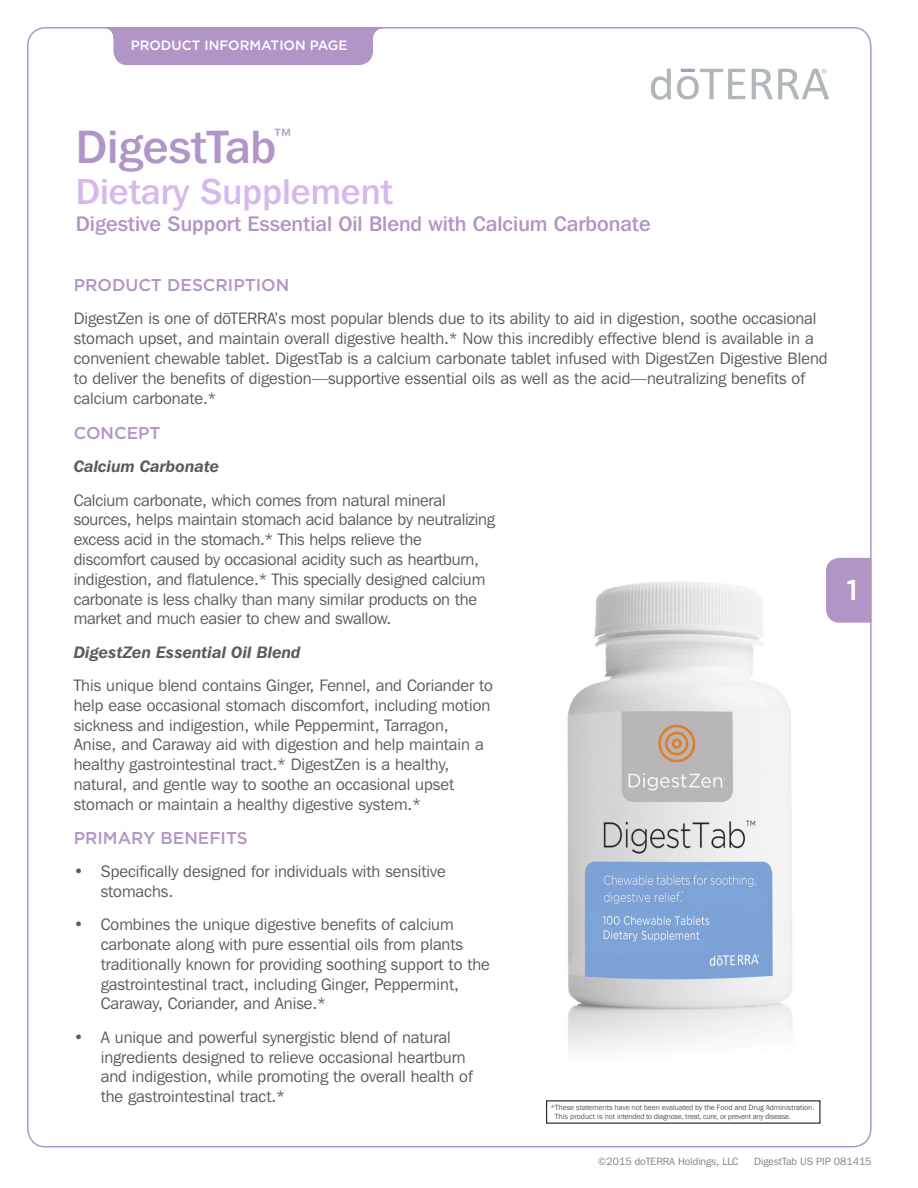
<style>
.page{position:relative;width:918px;height:1188px;background:#fff}
.page>*{position:absolute;margin:0;border:0;box-sizing:border-box;transform-origin:0 0}
.t1{font:500 46.5px "Franklin Gothic IT Cby BT";color:#b195c6}
.t2{font:500 36px "Franklin Gothic IT Cby BT";color:#d6b9ec}
.t3{font:500 28.5px "Gotham";color:#fff}
.t4{font:500 21px "Franklin Gothic IT Cby BT";color:#b195c6}
.t5{font:500 17.1px "Gotham";color:#b195c6}
.t6{font:16.5px/19.8px "Franklin Gothic IT Cby BT";color:#5a5b5d}
.t7{font:italic 600 16.5px "Franklin Gothic IT Cby BT";color:#5a5b5d}
.t8{font:500 13.5px "Gotham";color:#fff}
.t9{font:10.5px "Franklin Gothic IT Cby BT";color:#808285}
.t10{font:7.8px/8.6px "Franklin Gothic";letter-spacing:-.01em;color:#58595b}
</style>
<div class="page">
<svg style="left:103px;top:27px;width:281px;height:39px;background:#b89fcb"></svg>
<div style="left:826px;top:558px;width:46px;height:65px;background:#b195c6"></div>
<svg style="left:677px;top:69px;width:69px;height:30px"></svg>
<svg style="left:651px;top:68px;width:20px;height:32px"></svg>
<svg style="left:752px;top:69px;width:77px;height:30px"></svg>
<img style="left:567px;top:582px;width:225px;height:468px">
<p class="t8" style="left:131px;top:36px;width:218px">PRODUCT INFORMATION PAGE</p>
<h1 class="t1" style="left:76px;top:118px;width:220px">DigestTab<sup>™</sup></h1>
<h2 class="t2" style="left:76px;top:169px;width:319px">Dietary Supplement</h2>
<p class="t4" style="left:76px;top:210px;width:576px">Digestive Support Essential Oil Blend with Calcium Carbonate</p>
<p class="t5" style="left:74px;top:274px;width:217px">PRODUCT DESCRIPTION</p>
<p class="t6" style="left:74px;top:308px;width:755px">DigestZen is one of do–TERRA’s most popular blends due to its ability to aid in digestion, soothe occasional stomach upset, and maintain overall digestive health.* Now this incredibly effective blend is available in a convenient chewable tablet. DigestTab is a calcium carbonate tablet infused with DigestZen Digestive Blend to deliver the benefits of digestion—supportive essential oils as well as the acid—neutralizing benefits of calcium carbonate.*</p>
<p class="t5" style="left:74px;top:422px;width:88px">CONCEPT</p>
<p class="t7" style="left:74px;top:456px;width:147px">Calcium Carbonate</p>
<p class="t6" style="left:74px;top:490px;width:423px">Calcium carbonate, which comes from natural mineral sources, helps maintain stomach acid balance by neutralizing excess acid in the stomach.* This helps relieve the discomfort caused by occasional acidity such as heartburn, indigestion, and flatulence.* This specially designed calcium carbonate is less chalky than many similar products on the market and much easier to chew and swallow.</p>
<p class="t7" style="left:74px;top:642px;width:228px">DigestZen Essential Oil Blend</p>
<p class="t6" style="left:74px;top:675px;width:421px">This unique blend contains Ginger, Fennel, and Coriander to help ease occasional stomach discomfort, including motion sickness and indigestion, while Peppermint, Tarragon, Anise, and Caraway aid with digestion and help maintain a healthy gastrointestinal tract.* DigestZen is a healthy, natural, and gentle way to soothe an occasional upset stomach or maintain a healthy digestive system.*</p>
<p class="t5" style="left:74px;top:827px;width:176px">PRIMARY BENEFITS</p>
<p class="t6" style="left:101px;top:861px;width:347px;text-indent:-27px">• Specifically designed for individuals with sensitive stomachs.</p>
<p class="t6" style="left:101px;top:914px;width:391px;text-indent:-27px">• Combines the unique digestive benefits of calcium carbonate along with pure essential oils from plants traditionally known for providing soothing support to the gastrointestinal tract, including Ginger, Peppermint, Caraway, Coriander, and Anise.*</p>
<p class="t6" style="left:101px;top:1027px;width:373px;text-indent:-27px">• A unique and powerful synergistic blend of natural ingredients designed to relieve occasional heartburn and indigestion, while promoting the overall health of the gastrointestinal tract.*</p>
<p class="t10" style="left:555px;top:1103px;width:261px;text-indent:-5px">*These statements have not been evaluated by the Food and Drug Administration.<br>This product is not intended to diagnose, treat, cure, or prevent any disease.</p>
<h3 class="t3" style="left:847px;top:571px;width:13px">1</h3>
<p class="t9" style="left:598px;top:1155px;width:142px">©2015 doTERRA Holdings, LLC</p>
<p class="t9" style="left:754px;top:1155px;width:119px">DigestTab US PIP 081415</p>
</div>
